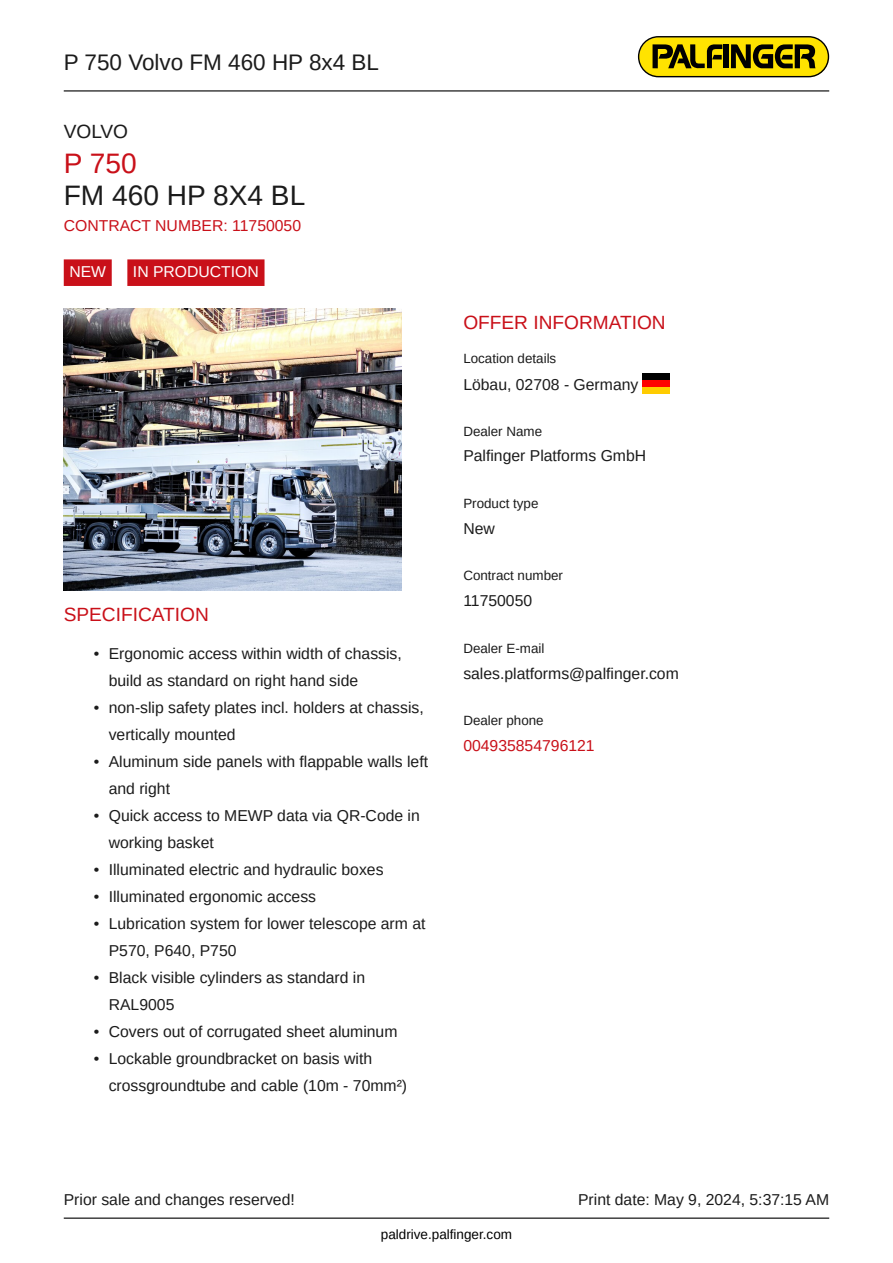
<style>
.page{position:relative;width:893px;height:1263px;background:#fff}
.page>*{position:absolute;margin:0;border:0;box-sizing:border-box;transform-origin:0 0}
.t1{font:28.2px "Arimo";color:#1b1b1b}
.t2{font:28.2px "Arimo";color:#c91019}
.t3{font:22.5px "Arimo";color:#1b1b1b}
.t4{font:19.2px "Arimo";color:#c91019}
.t5{font:19.2px "Arimo";color:#1b1b1b}
.t6{font:15.75px/27px "Arimo";color:#1b1b1b}
.t7{font:15.75px "Arimo";color:#c91019}
.t8{font:15.75px "Arimo";color:#fff}
.t9{font:13.5px "Arimo";color:#000}
.t10{font:13.35px "Arimo";color:#1b1b1b}
</style>
<div class="page">
<hr style="left:64px;top:90px;width:765px;height:1px;background:#000">
<hr style="left:64px;top:1217px;width:765px;height:2px;background:#000">
<svg style="left:638px;top:36px;width:191px;height:41px;background:#a3930b"></svg>
<div style="left:64px;top:259px;width:48px;height:27px;background:#c91019"></div>
<div style="left:127px;top:259px;width:138px;height:27px;background:#c91019"></div>
<img style="left:64px;top:309px;width:337px;height:281px">
<div style="left:643px;top:387px;width:27px;height:6px;background:#fc0"></div>
<div style="left:643px;top:373px;width:27px;height:7px;background:#000"></div>
<div style="left:643px;top:380px;width:27px;height:7px;background:#f00"></div>
<h2 class="t3" style="left:64px;top:53px;width:317px">P 750 Volvo FM 460 HP 8x4 BL</h2>
<p class="t5" style="left:64px;top:124px;width:66px">VOLVO</p>
<h1 class="t2" style="left:64px;top:152px;width:74px">P 750</h1>
<h1 class="t1" style="left:64px;top:185px;width:243px">FM 460 HP 8X4 BL</h1>
<p class="t7" style="left:64px;top:219px;width:239px">CONTRACT NUMBER: 11750050</p>
<p class="t8" style="left:69px;top:265px;width:38px">NEW</p>
<p class="t8" style="left:133px;top:265px;width:127px">IN PRODUCTION</p>
<p class="t4" style="left:64px;top:607px;width:147px">SPECIFICATION</p>
<p class="t6" style="left:109px;top:640px;width:295px;text-indent:-15px">• Ergonomic access within width of chassis, build as standard on right hand side</p>
<p class="t6" style="left:109px;top:694px;width:316px;text-indent:-15px">• non-slip safety plates incl. holders at chassis, vertically mounted</p>
<p class="t6" style="left:109px;top:748px;width:321px;text-indent:-15px">• Aluminum side panels with flappable walls left and right</p>
<p class="t6" style="left:109px;top:802px;width:313px;text-indent:-15px">• Quick access to MEWP data via QR-Code in working basket</p>
<p class="t6" style="left:94px;top:856px;width:291px">• Illuminated electric and hydraulic boxes</p>
<p class="t6" style="left:94px;top:883px;width:224px">• Illuminated ergonomic access</p>
<p class="t6" style="left:109px;top:910px;width:318px;text-indent:-15px">• Lubrication system for lower telescope arm at<br>P570, P640, P750</p>
<p class="t6" style="left:109px;top:964px;width:258px;text-indent:-15px">• Black visible cylinders as standard in<br>RAL9005</p>
<p class="t6" style="left:94px;top:1018px;width:305px">• Covers out of corrugated sheet aluminum</p>
<p class="t6" style="left:109px;top:1045px;width:300px;text-indent:-15px">• Lockable groundbracket on basis with crossgroundtube and cable (10m - 70mm²)</p>
<p class="t4" style="left:463px;top:315px;width:204px">OFFER INFORMATION</p>
<p class="t10" style="left:463px;top:353px;width:94px">Location details</p>
<p class="t6" style="left:463px;top:373px;width:177px">Löbau, 02708 - Germany</p>
<p class="t10" style="left:463px;top:426px;width:80px">Dealer Name</p>
<p class="t6" style="left:463px;top:444px;width:184px">Palfinger Platforms GmbH</p>
<p class="t10" style="left:463px;top:498px;width:77px">Product type</p>
<p class="t6" style="left:463px;top:516px;width:33px">New</p>
<p class="t10" style="left:463px;top:571px;width:101px">Contract number</p>
<p class="t6" style="left:463px;top:589px;width:70px">11750050</p>
<p class="t10" style="left:463px;top:643px;width:83px">Dealer E-mail</p>
<p class="t6" style="left:463px;top:661px;width:217px">sales.platforms@palfinger.com</p>
<p class="t10" style="left:463px;top:715px;width:82px">Dealer phone</p>
<p class="t7" style="left:463px;top:740px;width:133px">004935854796121</p>
<p class="t6" style="left:64px;top:1187px;width:233px">Prior sale and changes reserved!</p>
<p class="t6" style="left:578px;top:1187px;width:253px">Print date: May 9, 2024, 5:37:15 AM</p>
<p class="t9" style="left:381px;top:1229px;width:133px">paldrive.palfinger.com</p>
</div>
